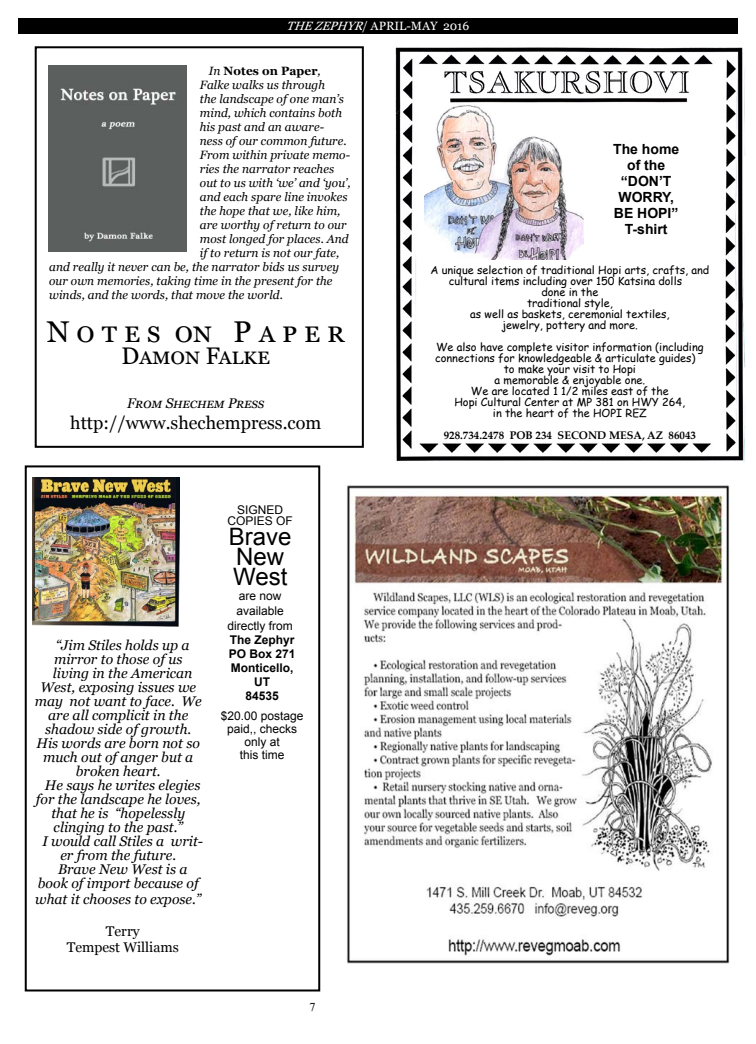
<style>
.page{position:relative;width:756px;height:1044px;background:#fff}
.page>*{position:absolute;margin:0;border:0;box-sizing:border-box;transform-origin:0 0}
.t1{font:30px "Georgia";color:#000}
.t2{font:24px/20px "Arial";color:#000}
.t3{font:24px "Georgia";color:#000}
.t4{font:18px "Georgia";color:#000}
.t5{font:italic 14px/14px "Georgia";color:#000;text-align:center}
.t6{font:700 14px/16px "Arial";color:#000;text-align:center}
.t7{font:14px/16px "Georgia";color:#000;text-align:center}
.t8{font:italic 14px "Georgia";letter-spacing:.05em;color:#000}
.t9{font:italic 12px "Georgia";color:#000}
.t10{font:12px/13px "Arial";color:#000;text-align:center}
.t11{font:700 12px/14px "Arial";color:#000;text-align:center}
.t12{font:12px "Georgia";color:#fff}
.t13{font:700 12px "Georgia";color:#000}
.t14{font:12px "Times New Roman";color:#000}
.t15{font:11px "Comic Sans MS";color:#000}
.t16{font:700 11px "Palatino Linotype";color:#000}
.s1{font-style:italic}
.s2{font-weight:400;font-style:italic}
</style>
<div class="page">
<div style="left:18px;top:18px;width:720px;height:16px;background:#000"></div>
<div style="left:35px;top:46px;width:329px;height:402px;border:2px solid #000"></div>
<img style="left:395px;top:47px;width:351px;height:415px">
<img style="left:424px;top:103px;width:160px;height:157px">
<img style="left:48px;top:66px;width:138px;height:186px">
<div style="left:25px;top:465px;width:295px;height:527px;border:2px solid #000"></div>
<img style="left:33px;top:477px;width:147px;height:150px">
<img style="left:346px;top:485px;width:384px;height:479px">
<p class="t12" style="left:286px;top:18px;width:185px"><span class="s1">THEZEPHYR</span>/ APRIL-MAY 2016</p>
<p class="t13" style="left:209px;top:63px;width:114px"><span class="s2">In</span> Notes on Paper<span class="s2">,</span></p>
<p class="t9" style="left:200px;top:77px;width:127px">Falke walks us through</p>
<p class="t9" style="left:200px;top:91px;width:146px">the landscape of one man’s</p>
<p class="t9" style="left:200px;top:105px;width:144px">mind, which contains both</p>
<p class="t9" style="left:200px;top:119px;width:126px">his past and an aware-</p>
<p class="t9" style="left:200px;top:133px;width:149px">ness of our common future.</p>
<p class="t9" style="left:200px;top:147px;width:152px">From within private memo-</p>
<p class="t9" style="left:200px;top:161px;width:136px">ries the narrator reaches</p>
<p class="t9" style="left:200px;top:175px;width:153px">out to us with ‘we’ and ‘you’,</p>
<p class="t9" style="left:200px;top:189px;width:150px">and each spare line invokes</p>
<p class="t9" style="left:200px;top:203px;width:142px">the hope that we, like him,</p>
<p class="t9" style="left:200px;top:217px;width:148px">are worthy of return to our</p>
<p class="t9" style="left:200px;top:231px;width:150px">most longed for places. And</p>
<p class="t9" style="left:200px;top:245px;width:141px">if to return is not our fate,</p>
<p class="t9" style="left:49px;top:259px;width:292px">and really it never can be, the narrator bids us survey</p>
<p class="t9" style="left:49px;top:273px;width:285px">our own memories, taking time in the present for the</p>
<p class="t9" style="left:49px;top:287px;width:235px">winds, and the words, that move the world.</p>
<h1 class="t1" style="left:47px;top:313px;width:300px">N o t e s on P a p e r</h1>
<h2 class="t3" style="left:122px;top:341px;width:150px">Damon Falke</h2>
<p class="t8" style="left:127px;top:394px;width:139px">From Shechem Press</p>
<h3 class="t4" style="left:70px;top:412px;width:252px">http://www.shechempress.com</h3>
<p class="t5" style="left:35px;top:638px;width:170px">“Jim Stiles holds up a mirror to those of us<br>living in the American<br>West, exposing issues we may not want to face. We are all complicit in the shadow side of growth.<br>His words are born not so much out of anger but a broken heart.<br>He says he writes elegies for the landscape he loves, that he is “hopelessly clinging to the past.”<br>I would call Stiles a writ&shy;er from the future.<br>Brave New West is a<br>book of import because of</p>
<p class="t5" style="left:35px;top:892px;width:168px">what it chooses to expose.”</p>
<p class="t7" style="left:67px;top:923px;width:114px">Terry<br>Tempest Williams</p>
<p class="t10" style="left:228px;top:504px;width:67px;line-height:11px">SIGNED<br>COPIES OF</p>
<h2 class="t2" style="left:229px;top:526px;width:64px">Brave<br>New<br>West</h2>
<p class="t10" style="left:228px;top:588px;width:67px;line-height:15px">are now available directly from</p>
<p class="t11" style="left:229px;top:633px;width:68px">The Zephyr<br>PO Box 271<br>Monticello,<br>UT<br>84535</p>
<p class="t10" style="left:221px;top:709px;width:84px">$20.00 postage paid,, checks only at<br>this time</p>
<p class="t14" style="left:309px;top:999px;width:7px">7</p>
<p class="t6" style="left:613px;top:141px;width:68px">The home of the “DON’T<br>WORRY,<br>BE HOPI”<br>T-shirt</p>
<p class="t15" style="left:430px;top:262px;width:280px">A unique selection of traditional Hopi arts, crafts, and</p>
<p class="t15" style="left:449px;top:273px;width:235px">cultural items including over 150 Katsina dolls</p>
<p class="t15" style="left:541px;top:284px;width:59px">done in the</p>
<p class="t15" style="left:527px;top:295px;width:87px">traditional style,</p>
<p class="t15" style="left:470px;top:306px;width:201px">as well as baskets, ceremonial textiles,</p>
<p class="t15" style="left:502px;top:317px;width:138px">jewelry, pottery and more.</p>
<p class="t15" style="left:436px;top:339px;width:269px">We also have complete visitor information (including</p>
<p class="t15" style="left:435px;top:350px;width:262px">connections for knowledgeable &amp; articulate guides)</p>
<p class="t15" style="left:504px;top:361px;width:134px">to make your visit to Hopi</p>
<p class="t15" style="left:495px;top:372px;width:152px">a memorable &amp; enjoyable one.</p>
<p class="t15" style="left:471px;top:383px;width:199px">We are located 1 1/2 miles east of the</p>
<p class="t15" style="left:454px;top:394px;width:232px">Hopi Cultural Center at MP 381 on HWY 264,</p>
<p class="t15" style="left:493px;top:405px;width:155px">in the heart of the HOPI REZ</p>
<p class="t16" style="left:444px;top:427px;width:254px">928.734.2478 POB 234 SECOND MESA, AZ 86043</p>
</div>
